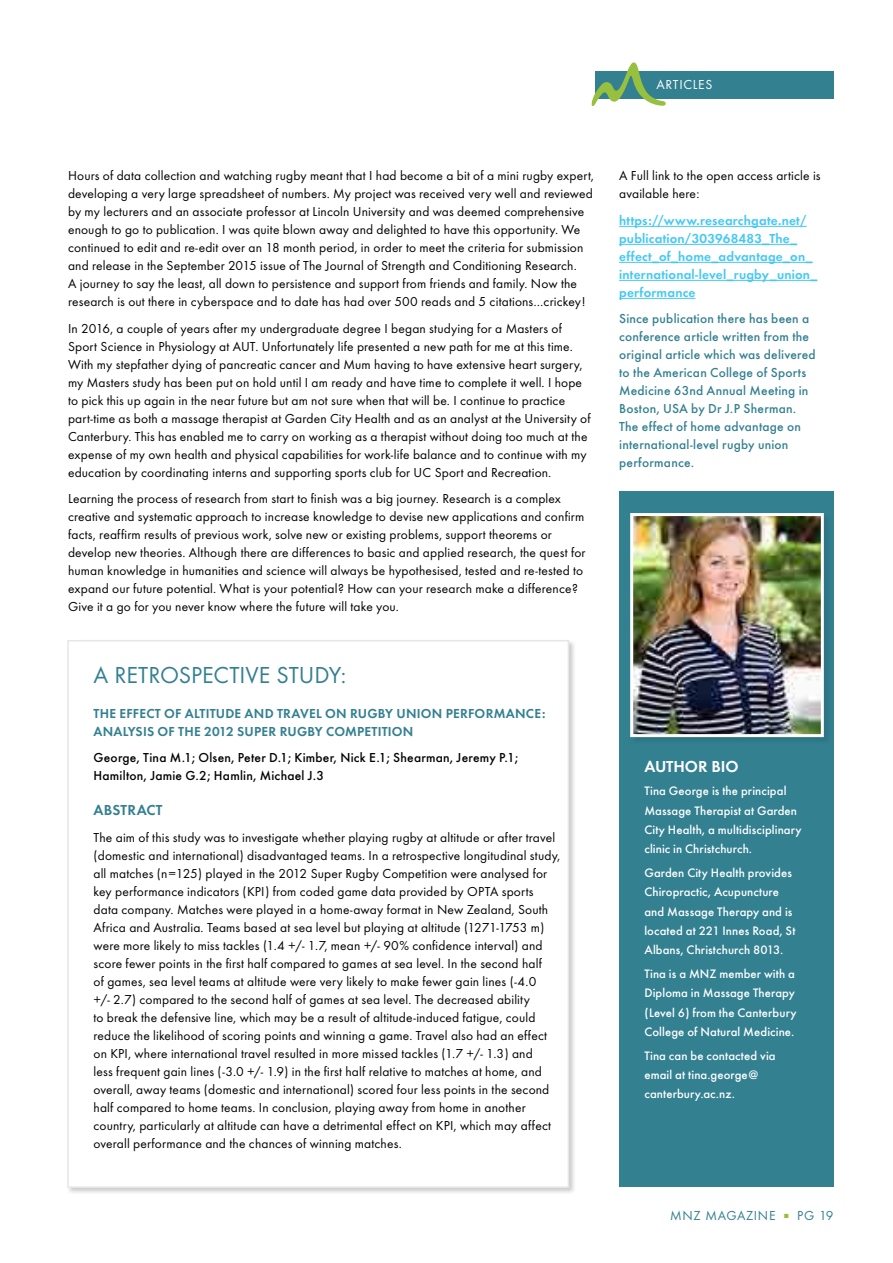
<style>
.page{position:relative;width:893px;height:1263px;background:#fff}
.page>*{position:absolute;margin:0;border:0;box-sizing:border-box;transform-origin:0 0}
.t1{font:24px "Futura T";letter-spacing:-.005em;color:#338091}
.t2{font:600 16.5px "Futura T";letter-spacing:-.005em;color:#fff}
.t3{font:600 15px "Futura T";letter-spacing:.01em;color:#338091}
.t4{font:13.5px/18px "Futura T";letter-spacing:.01em;color:#000}
.t5{font:500 13.5px/18px "Futura T";letter-spacing:.015em;color:#338091}
.t6{font:600 13.5px/18px "Futura T";letter-spacing:.015em;color:#44c8f5}
.t7{font:500 13.5px/18px "Futura T";letter-spacing:.015em;color:#000}
.t8{font:600 13.5px/18px "Futura T";letter-spacing:.015em;color:#338091}
.t9{font:13.5px "Futura T";letter-spacing:.05em;color:#338091}
.t10{font:13.5px "Futura T";letter-spacing:.05em;color:#fff}
.t11{font:500 12.75px/19.4px "Futura T";letter-spacing:.01em;color:#fff}
</style>
<div class="page">
<div style="left:595px;top:71px;width:238px;height:27px;background:#338091"></div>
<svg style="left:591px;top:62px;width:75px;height:43px"></svg>
<div style="left:66px;top:639px;width:510px;height:556px;background:#000;opacity:.2"></div>
<div style="left:67px;top:640px;width:502px;height:548px;background:#fff;border:2px solid #e6e7e8"></div>
<div style="left:619px;top:491px;width:214px;height:695px;background:#338091"></div>
<div style="left:631px;top:513px;width:201px;height:232px;background:#000;opacity:.1"></div>
<img style="left:634px;top:517px;width:186px;height:216px">
<div style="left:630px;top:513px;width:194px;height:224px;border:3px solid #fff"></div>
<hr style="left:619px;top:226px;width:188px;height:1px;background:#44c8f5">
<hr style="left:619px;top:244px;width:178px;height:1px;background:#44c8f5">
<hr style="left:619px;top:262px;width:193px;height:1px;background:#44c8f5">
<hr style="left:619px;top:280px;width:198px;height:1px;background:#44c8f5">
<hr style="left:619px;top:298px;width:76px;height:1px;background:#44c8f5">
<p class="t10" style="left:657px;top:77px;width:57px">ARTICLES</p>
<p class="t4" style="left:68px;top:167px;width:527px">Hours of data collection and watching rugby meant that I had become a bit of a mini rugby expert, developing a very large spreadsheet of numbers. My project was received very well and reviewed by my lecturers and an associate professor at Lincoln University and was deemed comprehensive enough to go to publication. I was quite blown away and delighted to have this opportunity. We continued to edit and re-edit over an 18 month period, in order to meet the criteria for submission and release in the September 2015 issue of The Journal of Strength and Conditioning Research.<br>A journey to say the least, all down to persistence and support from friends and family. Now the research is out there in cyberspace and to date has had over 500 reads and 5 citations…crickey!</p>
<p class="t4" style="left:68px;top:319px;width:524px">In 2016, a couple of years after my undergraduate degree I began studying for a Masters of Sport Science in Physiology at AUT. Unfortunately life presented a new path for me at this time.<br>With my stepfather dying of pancreatic cancer and Mum having to have extensive heart surgery, my Masters study has been put on hold until I am ready and have time to complete it well. I hope to pick this up again in the near future but am not sure when that will be. I continue to practice part-time as both a massage therapist at Garden City Health and as an analyst at the University of Canterbury. This has enabled me to carry on working as a therapist without doing too much at the expense of my own health and physical capabilities for work-life balance and to continue with my education by coordinating interns and supporting sports club for UC Sport and Recreation.</p>
<p class="t4" style="left:68px;top:490px;width:519px">Learning the process of research from start to finish was a big journey. Research is a complex creative and systematic approach to increase knowledge to devise new applications and confirm facts, reaffirm results of previous work, solve new or existing problems, support theorems or develop new theories. Although there are differences to basic and applied research, the quest for human knowledge in humanities and science will always be hypothesised, tested and re-tested to expand our future potential. What is your potential? How can your research make a difference?<br>Give it a go for you never know where the future will take you.</p>
<h1 class="t1" style="left:94px;top:661px;width:254px">A RETROSPECTIVE STUDY:</h1>
<p class="t8" style="left:94px;top:704px;width:453px">THE EFFECT OF ALTITUDE AND TRAVEL ON RUGBY UNION PERFORMANCE:<br>ANALYSIS OF THE 2012 SUPER RUGBY COMPETITION</p>
<p class="t7" style="left:94px;top:749px;width:426px">George, Tina M.1; Olsen, Peter D.1; Kimber, Nick E.1; Shearman, Jeremy P.1;<br>Hamilton, Jamie G.2; Hamlin, Michael J.3</p>
<p class="t3" style="left:94px;top:801px;width:70px">ABSTRACT</p>
<p class="t4" style="left:94px;top:828px;width:468px">The aim of this study was to investigate whether playing rugby at altitude or after travel (domestic and international) disadvantaged teams. In a retrospective longitudinal study, all matches (n=125) played in the 2012 Super Rugby Competition were analysed for key performance indicators (KPI) from coded game data provided by OPTA sports data company. Matches were played in a home-away format in New Zealand, South Africa and Australia. Teams based at sea level but playing at altitude (1271-1753 m) were more likely to miss tackles (1.4 +/- 1.7, mean +/- 90% confidence interval) and score fewer points in the first half compared to games at sea level. In the second half<br>of games, sea level teams at altitude were very likely to make fewer gain lines (-4.0<br>+/- 2.7) compared to the second half of games at sea level. The decreased ability<br>to break the defensive line, which may be a result of altitude-induced fatigue, could reduce the likelihood of scoring points and winning a game. Travel also had an effect on KPI, where international travel resulted in more missed tackles (1.7 +/- 1.3) and<br>less frequent gain lines (-3.0 +/- 1.9) in the first half relative to matches at home, and overall, away teams (domestic and international) scored four less points in the second half compared to home teams. In conclusion, playing away from home in another country, particularly at altitude can have a detrimental effect on KPI, which may affect overall performance and the chances of winning matches.</p>
<p class="t4" style="left:619px;top:167px;width:203px">A Full link to the open access article is available here:</p>
<p class="t6" style="left:619px;top:211px;width:200px">https://www.researchgate.net/ publication/303968483_The_ effect_of_home_advantage_on_ international-level_rugby_union_ performance</p>
<p class="t5" style="left:619px;top:310px;width:198px">Since publication there has been a conference article written from the original article which was delivered to the American College of Sports<br>Medicine 63nd Annual Meeting in<br>Boston, USA by Dr J.P Sherman.<br>The effect of home advantage on international-level rugby union performance.</p>
<p class="t2" style="left:644px;top:756px;width:96px">AUTHOR BIO</p>
<p class="t11" style="left:644px;top:781px;width:159px">Tina George is the principal<br>Massage Therapist at Garden<br>City Health, a multidisciplinary clinic in Christchurch.</p>
<p class="t11" style="left:644px;top:863px;width:152px">Garden City Health provides<br>Chiropractic, Acupuncture and Massage Therapy and is located at 221 Innes Road, St<br>Albans, Christchurch 8013.</p>
<p class="t11" style="left:644px;top:964px;width:154px">Tina is a MNZ member with a<br>Diploma in Massage Therapy (Level 6) from the Canterbury<br>College of Natural Medicine.</p>
<p class="t11" style="left:644px;top:1046px;width:133px">Tina can be contacted via email at tina.george@ canterbury.ac.nz.</p>
<p class="t9" style="left:670px;top:1208px;width:107px">MNZ MAGAZINE</p>
<p class="t9" style="left:784px;top:1208px;width:51px"><sup>■</sup> PG 19</p>
</div>
